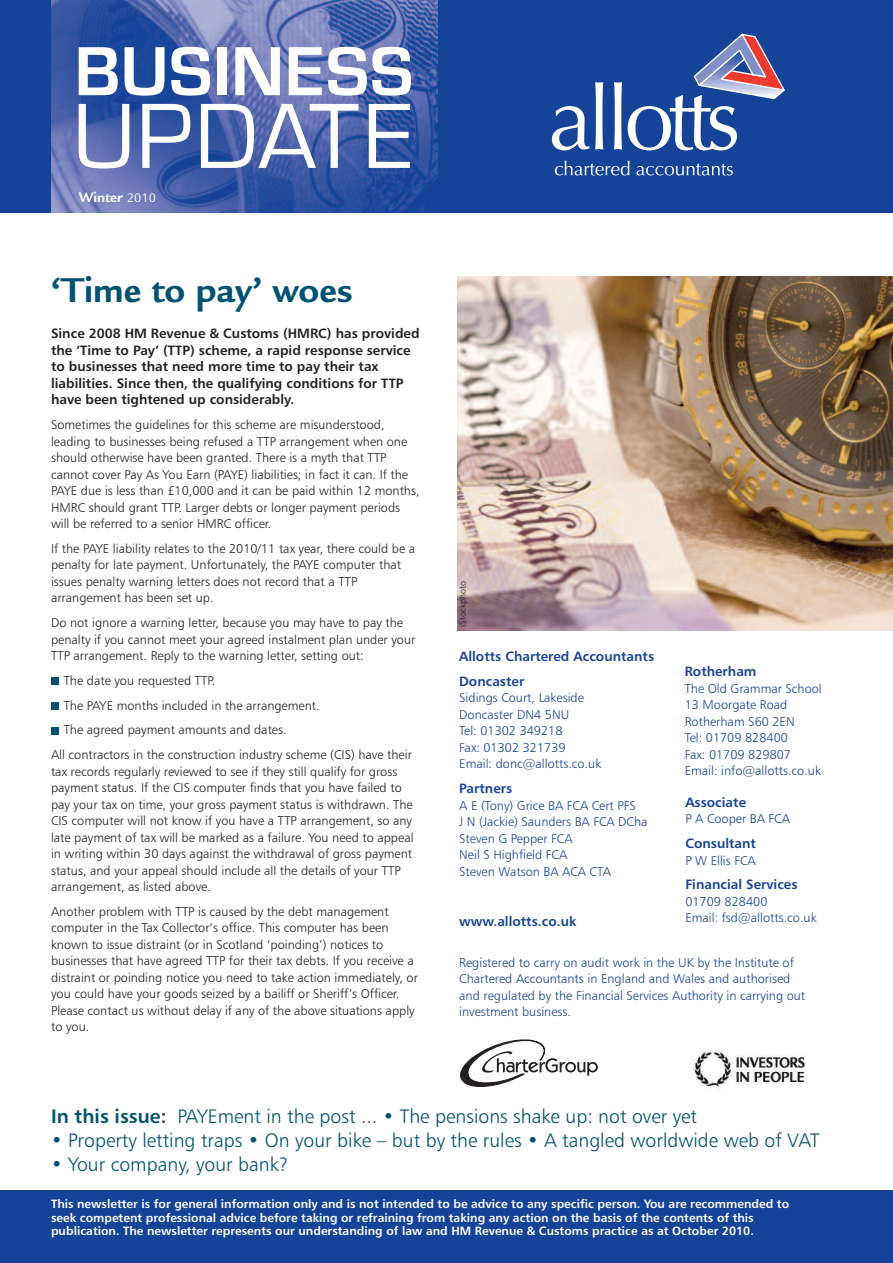
<style>
.page{position:relative;width:893px;height:1263px;background:#fff}
.page>*{position:absolute;margin:0;border:0;box-sizing:border-box;transform-origin:0 0}
.t1{font:700 37.5px "Legacy Sans Std";color:#005273}
.t2{font:19.5px "Humanist 777 BT Light B";color:#005273}
.t3{font:700 15px "Legacy Sans Std";color:#fff}
.t4{font:13.5px/16.5px "Humanist 777 BT Bold B";color:#231f20}
.t5{font:13.5px/25px "Humanist 777 BT Bold B";color:#154398}
.t6{font:12.75px/16.5px "Humanist 777 BT Light B";color:#231f20}
.t7{font:12.75px/16.5px "Humanist 777 BT Light B";color:#154398}
.t8{font:12px/13.5px "Humanist 777 BT Bold B";color:#fff}
.t9{font:9px "Humanist 777 BT Light B";color:#231f20}
.s1{font-weight:400;font-size:13.5px}
.s2{font-family:"Humanist 777 BT Bold B"}
</style>
<div class="page">
<div style="left:0;top:1191px;width:893px;height:72px;background:#154398"></div>
<div style="left:0;top:0;width:893px;height:213px;background:#154398"></div>
<img style="left:51px;top:0;width:387px;height:213px">
<svg style="left:369px;top:104px;width:41px;height:64px"></svg>
<svg style="left:201px;top:104px;width:157px;height:64px;background:#8191c4"></svg>
<svg style="left:142px;top:104px;width:48px;height:64px;background:#7b90c2"></svg>
<svg style="left:79px;top:104px;width:50px;height:65px;background:#8494c5"></svg>
<svg style="left:328px;top:47px;width:83px;height:49px;background:#afbad9"></svg>
<svg style="left:289px;top:47px;width:33px;height:48px;background:#bfc6e0"></svg>
<svg style="left:235px;top:47px;width:45px;height:48px;background:#cacee5"></svg>
<div style="left:217px;top:47px;width:10px;height:48px;background:#fff"></div>
<svg style="left:171px;top:47px;width:39px;height:49px"></svg>
<svg style="left:125px;top:47px;width:40px;height:49px"></svg>
<svg style="left:79px;top:47px;width:39px;height:48px"></svg>
<svg style="left:555px;top:161px;width:74px;height:14px"></svg>
<svg style="left:636px;top:164px;width:97px;height:11px"></svg>
<svg style="left:552px;top:82px;width:51px;height:68px"></svg>
<svg style="left:614px;top:82px;width:8px;height:68px"></svg>
<svg style="left:628px;top:34px;width:157px;height:116px"></svg>
<svg style="left:460px;top:1040px;width:138px;height:47px"></svg>
<img style="left:693px;top:1051px;width:114px;height:39px">
<div style="left:51px;top:678px;width:7px;height:7px;background:#005273"></div>
<div style="left:51px;top:702px;width:7px;height:8px;background:#005273"></div>
<div style="left:51px;top:727px;width:7px;height:7px;background:#005273"></div>
<img style="left:457px;top:276px;width:436px;height:355px">
<p class="t3" style="left:79px;top:191px;width:79px">Winter <span class="s1">2010</span></p>
<h1 class="t1" style="left:51px;top:276px;width:303px">‘Time to pay’ woes</h1>
<p class="t4" style="left:51px;top:326px;width:370px">Since 2008 HM Revenue &amp; Customs (HMRC) has provided the ‘Time to Pay’ (TTP) scheme, a rapid response service to businesses that need more time to pay their tax liabilities. Since then, the qualifying conditions for TTP have been tightened up considerably.</p>
<p class="t6" style="left:51px;top:417px;width:370px">Sometimes the guidelines for this scheme are misunderstood, leading to businesses being refused a TTP arrangement when one should otherwise have been granted. There is a myth that TTP cannot cover Pay As You Earn (PAYE) liabilities; in fact it can. If the PAYE due is less than £10,000 and it can be paid within 12 months, HMRC should grant TTP. Larger debts or longer payment periods will be referred to a senior HMRC officer.</p>
<p class="t6" style="left:51px;top:541px;width:366px">If the PAYE liability relates to the 2010/11 tax year, there could be a penalty for late payment. Unfortunately, the PAYE computer that issues penalty warning letters does not record that a TTP arrangement has been set up.</p>
<p class="t6" style="left:51px;top:615px;width:366px">Do not ignore a warning letter, because you may have to pay the penalty if you cannot meet your agreed instalment plan under your<br>TTP arrangement. Reply to the warning letter, setting out:</p>
<p class="t6" style="left:64px;top:673px;width:153px">The date you requested TTP.</p>
<p class="t6" style="left:64px;top:698px;width:257px">The PAYE months included in the arrangement.</p>
<p class="t6" style="left:64px;top:723px;width:224px">The agreed payment amounts and dates.</p>
<p class="t6" style="left:51px;top:747px;width:362px">All contractors in the construction industry scheme (CIS) have their</p>
<p class="t6" style="left:51px;top:764px;width:364px">tax records regularly reviewed to see if they still qualify for gross payment status. If the CIS computer finds that you have failed to pay your tax on time, your gross payment status is withdrawn. The CIS computer will not know if you have a TTP arrangement, so any late payment of tax will be marked as a failure. You need to appeal in writing within 30 days against the withdrawal of gross payment status, and your appeal should include all the details of your TTP arrangement, as listed above.</p>
<p class="t6" style="left:51px;top:904px;width:368px">Another problem with TTP is caused by the debt management computer in the Tax Collector’s office. This computer has been known to issue distraint (or in Scotland ‘poinding’) notices to businesses that have agreed TTP for their tax debts. If you receive a distraint or poinding notice you need to take action immediately, or you could have your goods seized by a bailiff or Sheriff’s Officer.<br>Please contact us without delay if any of the above situations apply to you.</p>
<p class="t9" style="left:459px;top:627px;width:47px;rotate:-90deg">Si tockphoto</p>
<p class="t5" style="left:459px;top:644px;width:196px">Allotts Chartered Accountants<br>Doncaster</p>
<p class="t7" style="left:459px;top:690px;width:144px">Sidings Court, Lakeside<br>Doncaster DN4 5NU<br>Tel: 01302 349218<br>Fax: 01302 321739<br>Email: donc@allotts.co.uk</p>
<p class="t5" style="left:459px;top:777px;width:55px">Partners</p>
<p class="t7" style="left:459px;top:798px;width:190px">A E (Tony) Grice BA FCA Cert PFS<br>J N (Jackie) Saunders BA FCA DCha<br>Steven G Pepper FCA<br>Neil S Highfield FCA<br>Steven Watson BA ACA CTA</p>
<p class="t5" style="left:459px;top:909px;width:119px">www.allotts.co.uk</p>
<p class="t7" style="left:459px;top:955px;width:347px">Registered to carry on audit work in the UK by the Institute of Chartered Accountants in England and Wales and authorised and regulated by the Financial Services Authority in carrying out investment business.</p>
<p class="t5" style="left:685px;top:660px;width:73px">Rotherham</p>
<p class="t7" style="left:685px;top:681px;width:139px">The Old Grammar School<br>13 Moorgate Road<br>Rotherham S60 2EN<br>Tel: 01709 828400<br>Fax: 01709 829807<br>Email: info@allotts.co.uk</p>
<p class="t5" style="left:685px;top:791px;width:62px">Associate</p>
<p class="t7" style="left:685px;top:812px;width:106px">P A Cooper BA FCA</p>
<p class="t5" style="left:685px;top:832px;width:72px">Consultant</p>
<p class="t7" style="left:685px;top:853px;width:72px">P W Ellis FCA</p>
<p class="t5" style="left:685px;top:873px;width:114px">Financial Services</p>
<p class="t7" style="left:685px;top:894px;width:133px">01709 828400<br>Email: fsd@allotts.co.uk</p>
<h2 class="t2" style="left:51px;top:1108px;width:648px"><span class="s2">In this issue:</span> PAYEment in the post ... • The pensions shake up: not over yet</h2>
<h2 class="t2" style="left:51px;top:1132px;width:770px">• Property letting traps • On your bike – but by the rules • A tangled worldwide web of VAT</h2>
<h2 class="t2" style="left:51px;top:1156px;width:239px">• Your company, your bank?</h2>
<p class="t8" style="left:51px;top:1198px;width:740px">This newsletter is for general information only and is not intended to be advice to any specific person. You are recommended to seek competent professional advice before taking or refraining from taking any action on the basis of the contents of this publication. The newsletter represents our understanding of law and HM Revenue &amp; Customs practice as at October 2010.</p>
</div>
